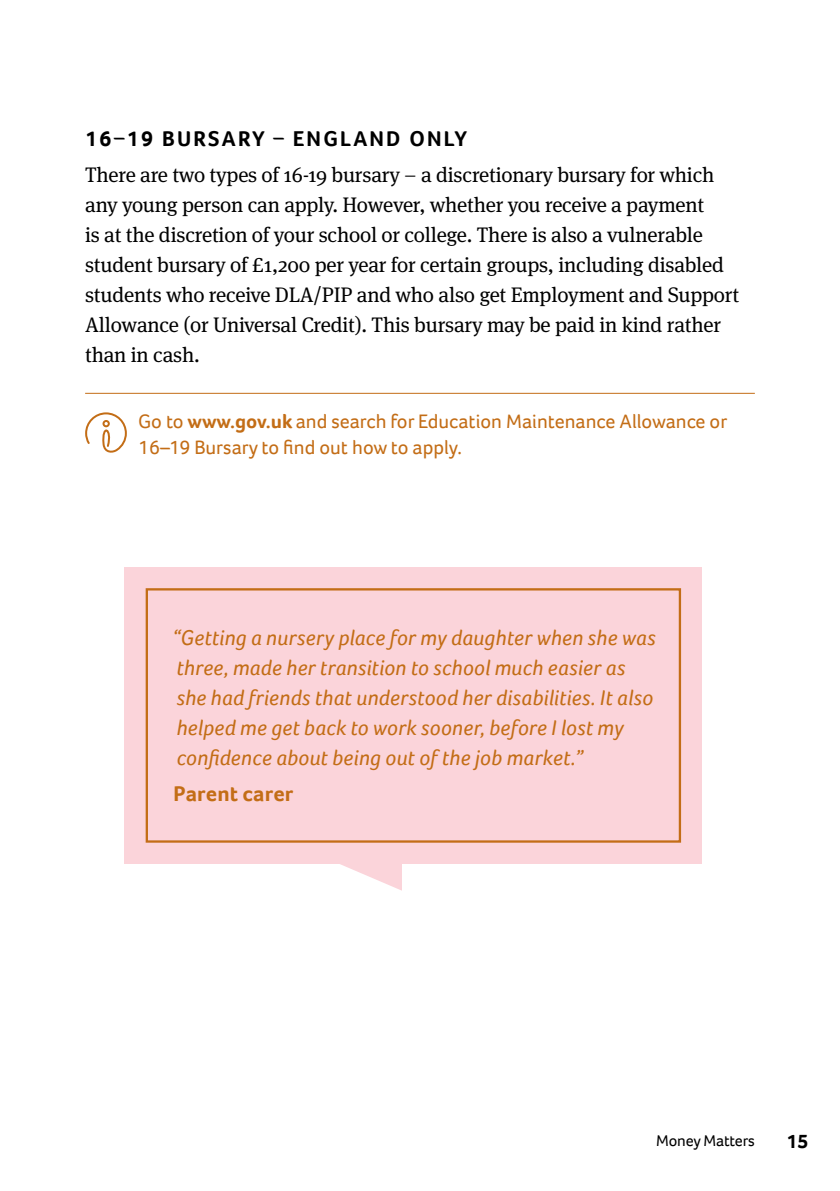
<style>
.page{position:relative;width:840px;height:1191px;background:#fff}
.page>*{position:absolute;margin:0;border:0;box-sizing:border-box;transform-origin:0 0}
.t1{font:italic 22px/30px "Foco";letter-spacing:.005em;color:#c36d16}
.t2{font:700 22px "Foco";letter-spacing:.1em;color:#000}
.t3{font:700 22px "Foco";letter-spacing:.01em;color:#c36d16}
.t4{font:21px/30px "Meta Serif OT";letter-spacing:-.01em;color:#000}
.t5{font:20px/26px "Foco";color:#c36d16}
.t6{font:700 20px "Foco";color:#000}
.t7{font:16px "Foco";letter-spacing:-.01em;color:#000}
.s1{font-weight:700}
</style>
<div class="page">
<hr style="left:85px;top:393px;width:669px;height:1px;background:#c36d16">
<svg style="left:85px;top:412px;width:42px;height:41px"></svg>
<div style="left:125px;top:567px;width:576px;height:296px;background:#fbd4da"></div>
<div style="left:146px;top:588px;width:534px;height:254px;border:2px solid #c36d16"></div>
<svg style="left:317px;top:863px;width:85px;height:27px"></svg>
<p class="t2" style="left:85px;top:124px;width:383px">16–19 bursary – England only</p>
<p class="t4" style="left:85px;top:159px;width:655px">There are two types of 16-19 bursary – a discretionary bursary for which any young person can apply. However, whether you receive a payment<br>is at the discretion of your school or college. There is also a vulnerable student bursary of £1,200 per year for certain groups, including disabled students who receive DLA/PIP and who also get Employment and Support Allowance (or Universal Credit). This bursary may be paid in kind rather than in cash.</p>
<p class="t5" style="left:138px;top:408px;width:590px">Go to <span class="s1">www.gov.uk</span> and search for Education Maintenance Allowance or<br>16–19 Bursary to find out how to apply.</p>
<p class="t1" style="left:172px;top:623px;width:485px">“Getting a nursery place for my daughter when she was three, made her transition to school much easier as she had friends that understood her disabilities. It also helped me get back to work sooner, before I lost my confidence about being out of the job market.”</p>
<p class="t3" style="left:173px;top:779px;width:121px">Parent carer</p>
<p class="t7" style="left:655px;top:1129px;width:100px">Money Matters</p>
<p class="t6" style="left:786px;top:1128px;width:23px">15</p>
</div>
